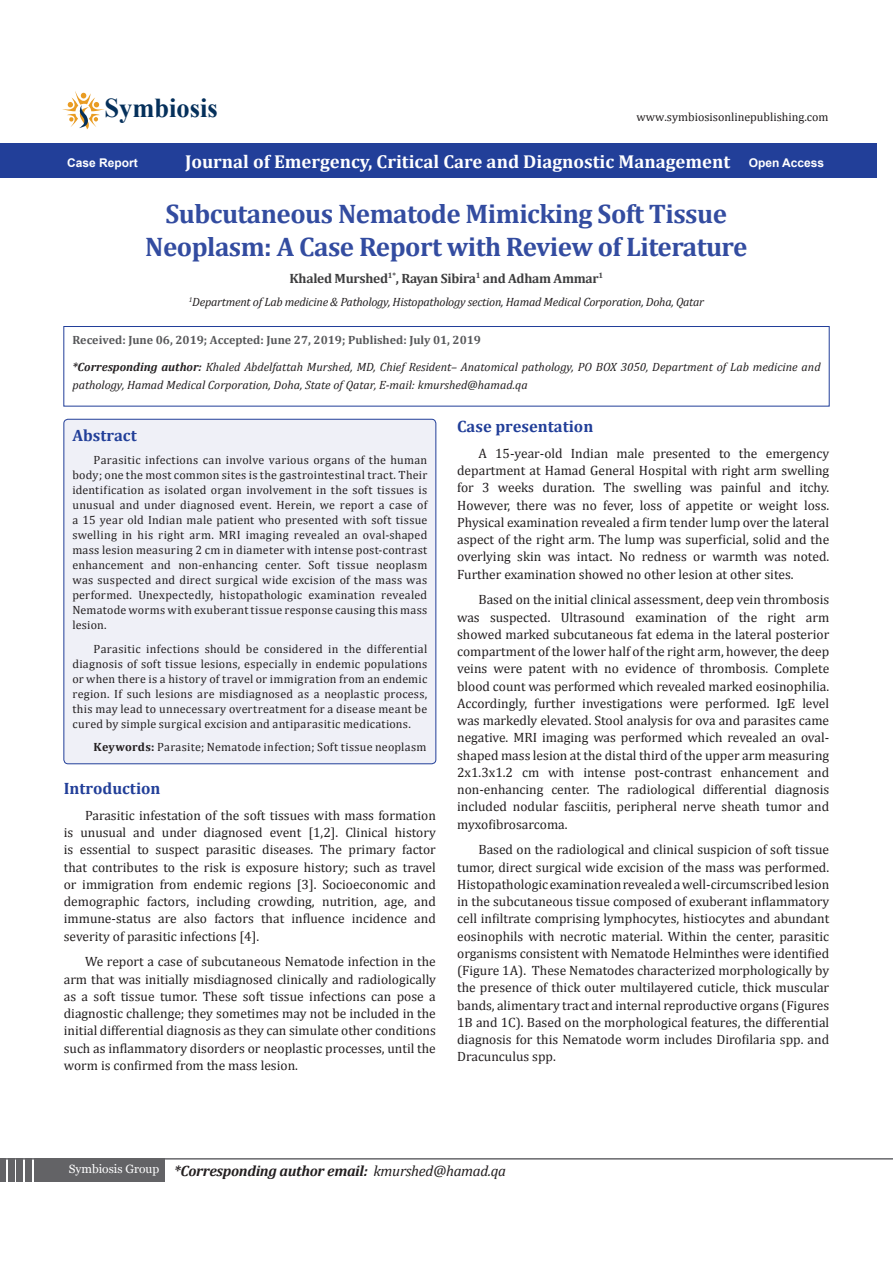
<style>
.page{position:relative;width:893px;height:1263px;background:#fff}
.page>*{position:absolute;margin:0;border:0;box-sizing:border-box;transform-origin:0 0}
.t1{font:700 27.3px "Times New Roman";color:#05305b}
.t2{font:700 27px/33px "Cambria";letter-spacing:-.02em;color:#334ca0;text-align:center}
.Default{font:700 18.75px "Cambria";color:#fff}
.List_Paragraph{font:700 16.5px "Cambria";color:#223f99}
.Sideheadings{font:700 16.5px "Cambria";color:#223f99}
.t3{font:italic 700 15px "Cambria";letter-spacing:-.02em;color:#231f20}
.List_Paragraph-2{font:13.5px/17.2px "Cambria";color:#231f20;text-align:justify}
.t4{font:700 13.5px "Cambria";letter-spacing:-.02em;color:#3e3e3f}
.t5{font:12px/15px "Cambria";letter-spacing:.02em;color:#231f20;text-align:justify}
.Pa8{font:italic 12px/18px "Cambria";color:#231f20}
.Pa8-2{font:italic 12px "Cambria";letter-spacing:-.02em;color:#231f20}
.Pa8-3{font:700 12px "Cambria";color:#57585a}
.Pa0{font:12px "Cambria";color:#221e1f}
.Default-2{font:700 12px "Arial";color:#fff}
.s1{font-weight:700}
.s2{font-weight:400}
</style>
<div class="page">
<hr style="left:0;top:1158px;width:893px;height:1px;background:#636366">
<div style="left:34px;top:1159px;width:130px;height:23px;background:#636366"></div>
<div style="left:25px;top:1159px;width:7px;height:23px;background:#636366"></div>
<div style="left:17px;top:1159px;width:6px;height:23px;background:#636366"></div>
<div style="left:8px;top:1159px;width:6px;height:23px;background:#636366"></div>
<div style="left:0;top:1159px;width:6px;height:23px;background:#636366"></div>
<svg style="left:62px;top:91px;width:42px;height:38px"></svg>
<div style="left:0;top:143px;width:876px;height:35px;background:#223f99"></div>
<div style="left:64px;top:419px;width:372px;height:345px;background:#eff0f7;border-radius:4px"></div>
<div style="left:64px;top:419px;width:372px;height:345px;border:1px solid #223f99;border-radius:4px"></div>
<svg style="left:64px;top:326px;width:765px;height:80px"></svg>
<p class="t1" style="left:105px;top:89px;width:115px">Symbiosis</p>
<p class="Pa0" style="left:637px;top:110px;width:193px">www.symbiosisonlinepublishing.com</p>
<p class="Default-2" style="left:67px;top:155px;width:72px">Case Report</p>
<p class="Default" style="left:185px;top:148px;width:547px">Journal of Emergency, Critical Care and Diagnostic Management</p>
<p class="Default-2" style="left:749px;top:155px;width:77px">Open Access</p>
<p class="t2" style="left:145px;top:197px;width:604px">Subcutaneous Nematode Mimicking Soft Tissue<br>Neoplasm: A Case Report with Review of Literature</p>
<p class="t4" style="left:290px;top:269px;width:315px">Khaled Murshed<sup>1*</sup>, Rayan Sibira<sup>1</sup> and Adham Ammar<sup>1</sup></p>
<p class="Pa8-2" style="left:189px;top:294px;width:517px"><sup>1</sup>Department of Lab medicine &amp; Pathology, Histopathology section, Hamad Medical Corporation, Doha, Qatar</p>
<p class="Pa8-3" style="left:72px;top:332px;width:410px">Received: June 06, 2019; Accepted: June 27, 2019; Published: July 01, 2019</p>
<p class="Pa8" style="left:72px;top:357px;width:750px"><span class="s1">*Corresponding author:</span> Khaled Abdelfattah Murshed, MD, Chief Resident– Anatomical pathology, PO BOX 3050, Department of Lab medicine and pathology, Hamad Medical Corporation, Doha, State of Qatar, E-mail: kmurshed@hamad.qa</p>
<p class="Sideheadings" style="left:72px;top:423px;width:66px">Abstract</p>
<p class="t5" style="left:72px;top:452px;width:356px;text-indent:21px">Parasitic infections can involve various organs of the human body; one the most common sites is the gastrointestinal tract. Their identification as isolated organ involvement in the soft tissues is unusual and under diagnosed event. Herein, we report a case of a 15 year old Indian male patient who presented with soft tissue swelling in his right arm. MRI imaging revealed an oval-shaped mass lesion measuring 2 cm in diameter with intense post-contrast enhancement and non-enhancing center. Soft tissue neoplasm was suspected and direct surgical wide excision of the mass was performed. Unexpectedly, histopathologic examination revealed Nematode worms with exuberant tissue response causing this mass lesion.</p>
<p class="t5" style="left:72px;top:641px;width:356px;text-indent:21px">Parasitic infections should be considered in the differential diagnosis of soft tissue lesions, especially in endemic populations or when there is a history of travel or immigration from an endemic region. If such lesions are misdiagnosed as a neoplastic process, this may lead to unnecessary overtreatment for a disease meant be cured by simple surgical excision and antiparasitic medications.</p>
<p class="t5" style="left:94px;top:739px;width:334px"><span class="s1">Keywords:</span> Parasite; Nematode infection; Soft tissue neoplasm</p>
<p class="List_Paragraph" style="left:64px;top:777px;width:98px">Introduction</p>
<p class="List_Paragraph-2" style="left:64px;top:807px;width:374px;text-indent:21px">Parasitic infestation of the soft tissues with mass formation is unusual and under diagnosed event [1,2]. Clinical history is essential to suspect parasitic diseases. The primary factor that contributes to the risk is exposure history; such as travel or immigration from endemic regions [3]. Socioeconomic and demographic factors, including crowding, nutrition, age, and immune-status are also factors that influence incidence and severity of parasitic infections [4].</p>
<p class="List_Paragraph-2" style="left:64px;top:953px;width:374px;text-indent:21px">We report a case of subcutaneous Nematode infection in the arm that was initially misdiagnosed clinically and radiologically as a soft tissue tumor. These soft tissue infections can pose a diagnostic challenge; they sometimes may not be included in the initial differential diagnosis as they can simulate other conditions such as inflammatory disorders or neoplastic processes, until the worm is confirmed from the mass lesion.</p>
<p class="List_Paragraph" style="left:457px;top:415px;width:138px">Case presentation</p>
<p class="List_Paragraph-2" style="left:457px;top:444px;width:374px;text-indent:21px">A 15-year-old Indian male presented to the emergency department at Hamad General Hospital with right arm swelling for 3 weeks duration. The swelling was painful and itchy.<br>However, there was no fever, loss of appetite or weight loss.<br>Physical examination revealed a firm tender lump over the lateral aspect of the right arm. The lump was superficial, solid and the overlying skin was intact. No redness or warmth was noted.<br>Further examination showed no other lesion at other sites.</p>
<p class="List_Paragraph-2" style="left:457px;top:591px;width:374px;text-indent:21px">Based on the initial clinical assessment, deep vein thrombosis was suspected. Ultrasound examination of the right arm showed marked subcutaneous fat edema in the lateral posterior compartment of the lower half of the right arm, however, the deep veins were patent with no evidence of thrombosis. Complete blood count was performed which revealed marked eosinophilia.<br>Accordingly, further investigations were performed. IgE level was markedly elevated. Stool analysis for ova and parasites came negative. MRI imaging was performed which revealed an oval&shy;shaped mass lesion at the distal third of the upper arm measuring 2x1.3x1.2 cm with intense post-contrast enhancement and non-enhancing center. The radiological differential diagnosis included nodular fasciitis, peripheral nerve sheath tumor and myxofibrosarcoma.</p>
<p class="List_Paragraph-2" style="left:457px;top:841px;width:374px;text-indent:21px">Based on the radiological and clinical suspicion of soft tissue tumor, direct surgical wide excision of the mass was performed.<br>Histopathologic examination revealed a well-circumscribed lesion in the subcutaneous tissue composed of exuberant inflammatory cell infiltrate comprising lymphocytes, histiocytes and abundant eosinophils with necrotic material. Within the center, parasitic organisms consistent with Nematode Helminthes were identified (Figure 1A). These Nematodes characterized morphologically by the presence of thick outer multilayered cuticle, thick muscular bands, alimentary tract and internal reproductive organs (Figures 1B and 1C). Based on the morphological features, the differential diagnosis for this Nematode worm includes Dirofilaria spp. and Dracunculus spp.</p>
<p class="t3" style="left:69px;top:1160px;width:439px"><sup>Symbiosis</sup> <sup>Group</sup> *Corresponding author email: <span class="s2">kmurshed@hamad.qa</span></p>
</div>
